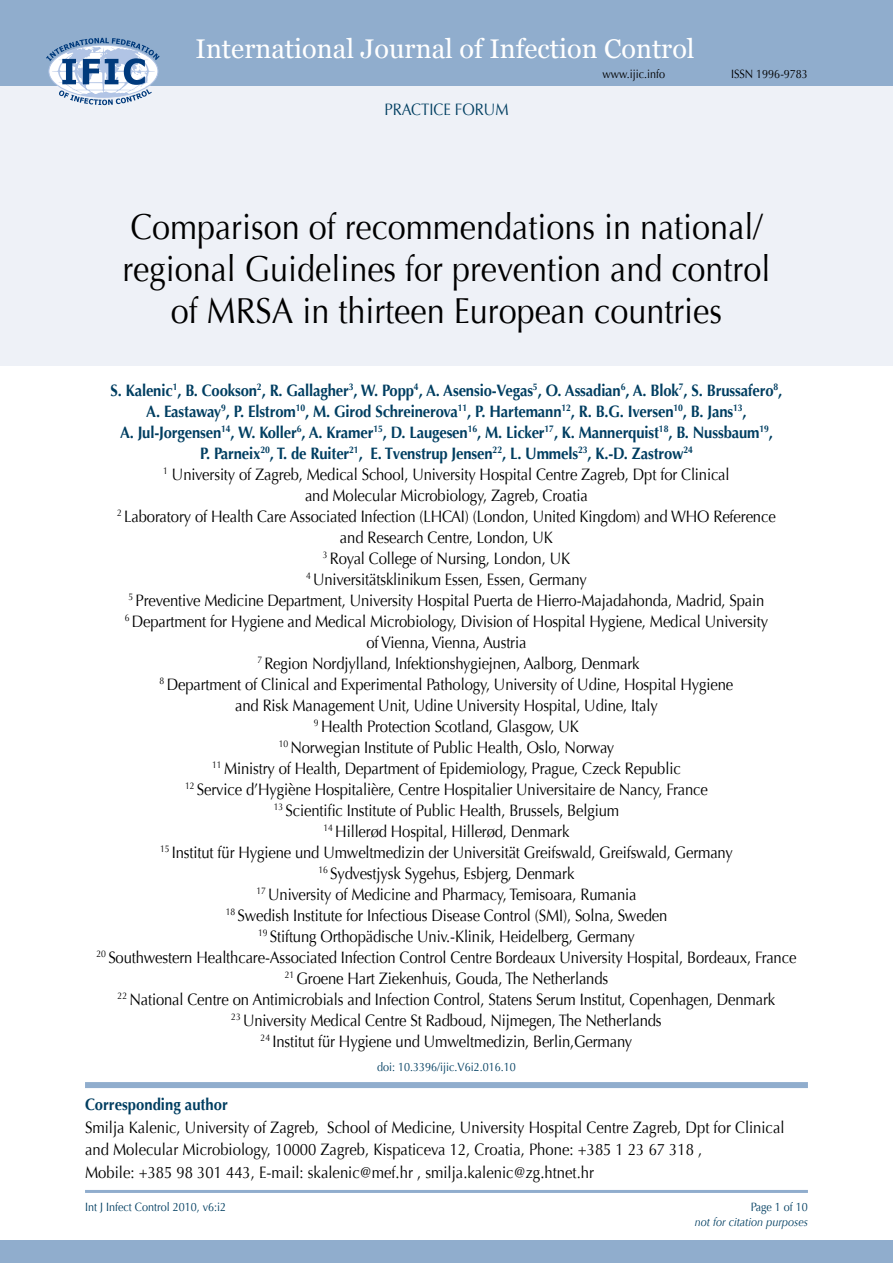
<style>
.page{position:relative;width:893px;height:1263px;background:#fff}
.page>*{position:absolute;margin:0;border:0;box-sizing:border-box;transform-origin:0 0}
.t1{font:36px/42px "Optima";color:#000;text-align:center;scale:.9 1}
.t2{font:27px "Georgia";color:#fff}
.t3{font:16.5px/21px "Optima";letter-spacing:-.01em;color:#000;text-align:center;scale:.9 1}
.t4{font:700 16.5px "Optima";color:#003e61;scale:.9 1}
.t5{font:16.5px "Optima";color:#003e61;scale:.9 1}
.t6{font:12px "Optima";color:#003e61;scale:.9 1}
.t7{font:12px "Optima";color:#000;scale:.9 1}
.t8{font:italic 12px "Optima";color:#003e61;scale:.9 1}
.s1{font-weight:700;color:#003e61}
</style>
<div class="page">
<div style="left:0;top:1240px;width:893px;height:23px;background:#90adcd"></div>
<hr style="left:85px;top:1190px;width:723px;height:3px;background:#90adcd">
<div style="left:0;top:75px;width:893px;height:291px;background:#eef1f7"></div>
<div style="left:0;top:0;width:893px;height:85px;background:#90adcd"></div>
<svg style="left:46px;top:38px;width:114px;height:67px"></svg>
<div style="left:85px;top:1082px;width:723px;height:6px;background:#90adcd"></div>
<h2 class="t2" style="left:195px;top:32px;width:501px">International Journal of Infection Control</h2>
<p class="t5" style="left:384px;top:100px;width:20px">Practice</p>
<p class="t5" style="left:455px;top:100px;width:22px">Forum</p>
<p class="t7" style="left:602px;top:67px;width:71px">www.ijic.info</p>
<p class="t7" style="left:731px;top:67px;width:87px">ISSN 1996-9783</p>
<h1 class="t1" style="left:122px;top:206px;width:721px">Comparison of recommendations in national/ regional Guidelines for prevention and control of MRSA in thirteen European countries</h1>
<p class="t3" style="left:97px;top:380px;width:779px"><span class="s1">S. Kalenic</span><sup>1</sup><span class="s1">, B. Cookson</span><sup>2</sup><span class="s1">, R. Gallagher</span><sup>3</sup><span class="s1">, W. Popp</span><sup>4</sup><span class="s1">, A. Asensio-Vegas</span><sup>5</sup><span class="s1">, O. Assadian</span><sup>6</sup><span class="s1">, A. Blok</span><sup>7</sup><span class="s1">, S. Brussafero</span><sup>8</sup><span class="s1">,<br>A. Eastaway</span><sup>9</sup><span class="s1">, P. Elstrom</span><sup>10</sup><span class="s1">, M. Girod Schreinerova</span><sup>11</sup><span class="s1">, P. Hartemann</span><sup>12</sup><span class="s1">, R. B.G. Iversen</span><sup>10</sup><span class="s1">, B. Jans</span><sup>13</sup><span class="s1">,<br>A. Jul-Jorgensen</span><sup>14</sup><span class="s1">, W. Koller</span><sup>6</sup><span class="s1">, A. Kramer</span><sup>15</sup><span class="s1">, D. Laugesen</span><sup>16</sup><span class="s1">, M. Licker</span><sup>17</sup><span class="s1">, K. Mannerquist</span><sup>18</sup><span class="s1">, B. Nussbaum</span><sup>19</sup><span class="s1">,<br>P. Parneix</span><sup>20</sup><span class="s1">, T. de Ruiter</span><sup>21</sup><span class="s1">, E. Tvenstrup Jensen</span><sup>22</sup><span class="s1">, L. Ummels</span><sup>23</sup><span class="s1">, K.-D. Zastrow</span><sup>24<br></sup><sup>1</sup> University of Zagreb, Medical School, University Hospital Centre Zagreb, Dpt for Clinical<br>and Molecular Microbiology, Zagreb, Croatia<br><sup>2</sup> Laboratory of Health Care Associated Infection (LHCAI) (London, United Kingdom) and WHO Reference<br>and Research Centre, London, UK<br><sup>3</sup> Royal College of Nursing, London, UK<br><sup>4</sup> Universitätsklinikum Essen, Essen, Germany<br><sup>5</sup> Preventive Medicine Department, University Hospital Puerta de Hierro-Majadahonda, Madrid, Spain<br><sup>6</sup> Department for Hygiene and Medical Microbiology, Division of Hospital Hygiene, Medical University<br>of Vienna, Vienna, Austria<br><sup>7</sup> Region Nordjylland, Infektionshygiejnen, Aalborg, Denmark<br><sup>8</sup> Department of Clinical and Experimental Pathology, University of Udine, Hospital Hygiene<br>and Risk Management Unit, Udine University Hospital, Udine, Italy<br><sup>9</sup> Health Protection Scotland, Glasgow, UK<br><sup>10</sup> Norwegian Institute of Public Health, Oslo, Norway<br><sup>11</sup> Ministry of Health, Department of Epidemiology, Prague, Czeck Republic<br><sup>12</sup> Service d’Hygiène Hospitalière, Centre Hospitalier Universitaire de Nancy, France<br><sup>13</sup> Scientific Institute of Public Health, Brussels, Belgium<br><sup>14</sup> Hillerød Hospital, Hillerød, Denmark<br><sup>15</sup> Institut für Hygiene und Umweltmedizin der Universität Greifswald, Greifswald, Germany<br><sup>16</sup> Sydvestjysk Sygehus, Esbjerg, Denmark<br><sup>17</sup> University of Medicine and Pharmacy, Temisoara, Rumania<br><sup>18</sup> Swedish Institute for Infectious Disease Control (SMI), Solna, Sweden<br><sup>19</sup> Stiftung Orthopädische Univ.-Klinik, Heidelberg, Germany<br><sup>20</sup> Southwestern Healthcare-Associated Infection Control Centre Bordeaux University Hospital, Bordeaux, France <sup>21</sup> Groene Hart Ziekenhuis, Gouda, The Netherlands<br><sup>22</sup> National Centre on Antimicrobials and Infection Control, Statens Serum Institut, Copenhagen, Denmark<br><sup>23</sup> University Medical Centre St Radboud, Nijmegen, The Netherlands<br><sup>24</sup> Institut für Hygiene und Umweltmedizin, Berlin,Germany</p>
<p class="t6" style="left:377px;top:1060px;width:156px">doi: 10.3396/ijic.V6i2.016.10</p>
<p class="t4" style="left:85px;top:1095px;width:160px">Corresponding author</p>
<p class="t3" style="left:85px;top:1116px;width:779px;line-height:22.5px;text-align:left">Smilja Kalenic, University of Zagreb, School of Medicine, University Hospital Centre Zagreb, Dpt for Clinical and Molecular Microbiology, 10000 Zagreb, Kispaticeva 12, Croatia, Phone: +385 1 23 67 318 ,<br>Mobile: +385 98 301 443, E-mail: skalenic@mef.hr , smilja.kalenic@zg.htnet.hr</p>
<p class="t6" style="left:751px;top:1200px;width:65px">Page 1 of 10</p>
<p class="t8" style="left:695px;top:1215px;width:127px">not for citation purposes</p>
</div>
